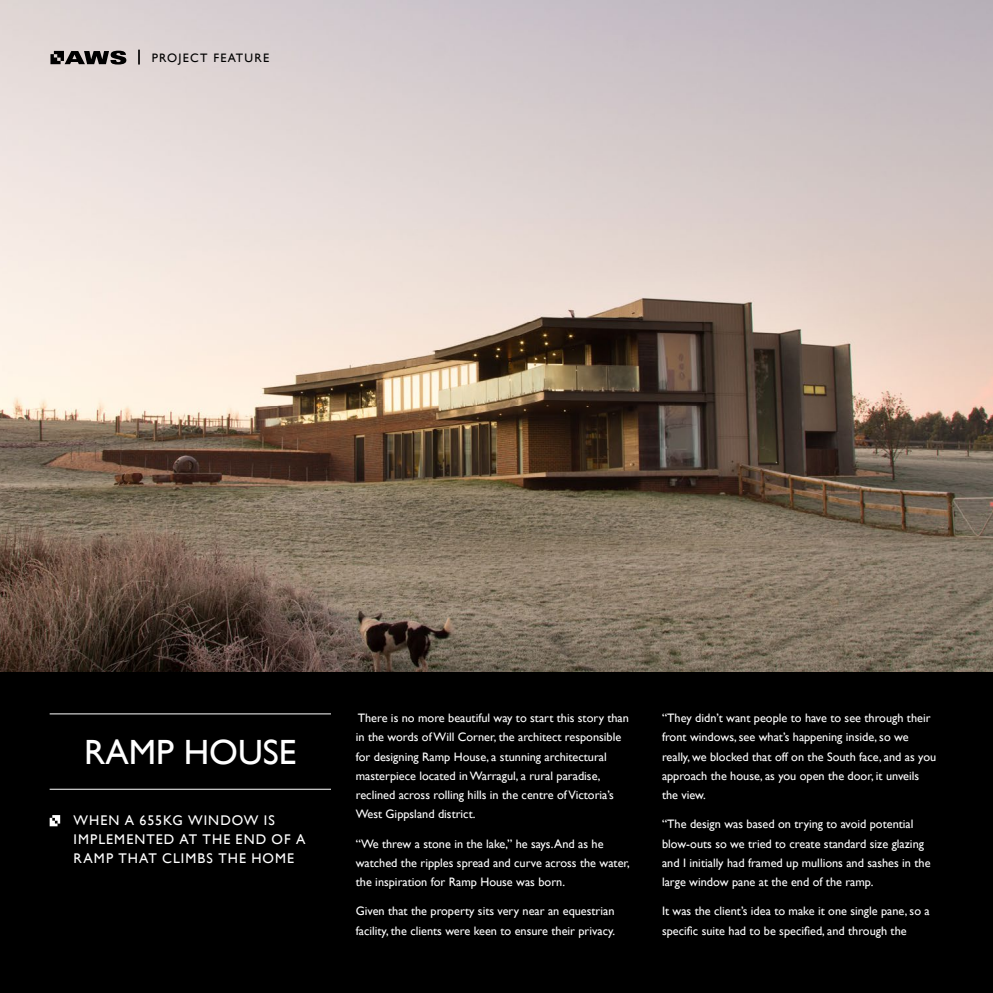
<style>
.page{position:relative;width:993px;height:993px;background:#fff}
.page>*{position:absolute;margin:0;border:0;box-sizing:border-box;transform-origin:0 0}
.t1{font:35px "Gill Sans";color:#fff}
.t2{font:14px/19.2px "Gill Sans";letter-spacing:.075em;color:#fff}
.t3{font:12.25px/19.2px "Gill Sans";color:#fff}
.t4{font:12.25px "Gill Sans";letter-spacing:.1em;color:#000}
</style>
<div class="page">
<div style="left:0;top:0;width:992px;height:992px;background:#000"></div>
<img style="left:0;top:0;width:992px;height:671px">
<hr style="left:50px;top:713px;width:281px;height:1px;background:#fff">
<hr style="left:50px;top:788px;width:281px;height:1px;background:#fff">
<svg style="left:50px;top:815px;width:10px;height:11px"></svg>
<svg style="left:50px;top:51px;width:76px;height:13px"></svg>
<svg style="left:138px;top:50px;width:2px;height:14px"></svg>
<p class="t4" style="left:152px;top:51px;width:119px">PROJECT FEATURE</p>
<h1 class="t1" style="left:84px;top:731px;width:214px">RAMP HOUSE</h1>
<p class="t2" style="left:74px;top:810px;width:233px">WHEN A 655KG WINDOW IS<br>IMPLEMENTED AT THE END OF A<br>RAMP THAT CLIMBS THE HOME</p>
<p class="t3" style="left:356px;top:708px;width:274px">There is no more beautiful way to start this story than in the words of Will Corner, the architect responsible for designing Ramp House, a stunning architectural masterpiece located in Warragul, a rural paradise, reclined across rolling hills in the centre of Victoria’s West Gippsland district.</p>
<p class="t3" style="left:356px;top:833px;width:275px">“We threw a stone in the lake,” he says. And as he watched the ripples spread and curve across the water, the inspiration for Ramp House was born.</p>
<p class="t3" style="left:356px;top:901px;width:261px">Given that the property sits very near an equestrian facility, the clients were keen to ensure their privacy.</p>
<p class="t3" style="left:661px;top:708px;width:276px">“They didn’t want people to have to see through their front windows, see what’s happening inside, so we really, we blocked that off on the South face, and as you approach the house, as you open the door, it unveils the view.</p>
<p class="t3" style="left:661px;top:814px;width:270px">“The design was based on trying to avoid potential blow-outs so we tried to create standard size glazing and I initially had framed up mullions and sashes in the large window pane at the end of the ramp.</p>
<p class="t3" style="left:661px;top:901px;width:269px">It was the client’s idea to make it one single pane, so a specific suite had to be specified, and through the</p>
</div>
